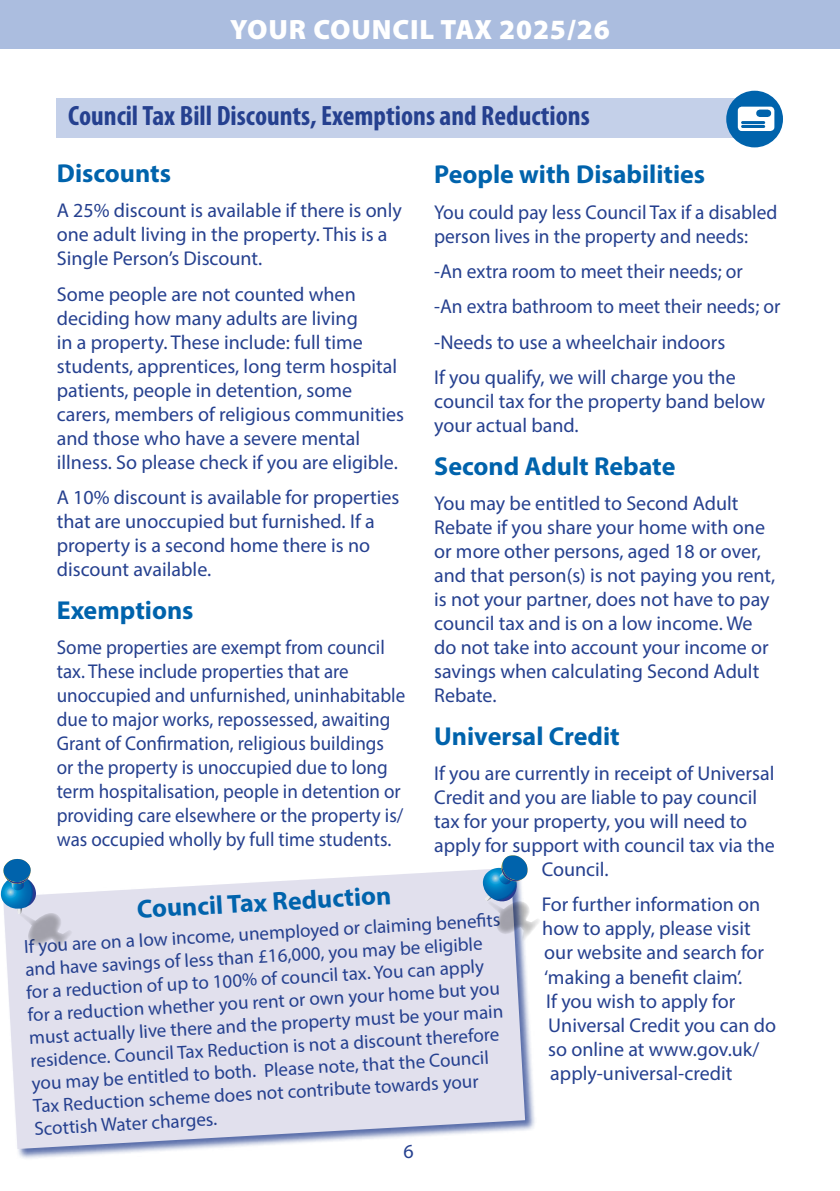
<style>
.page{position:relative;width:840px;height:1191px;background:#fff}
.page>*{position:absolute;margin:0;border:0;box-sizing:border-box;transform-origin:0 0}
.t1{font:700 condensed 28px "Myriad Pro";color:#25408f}
.t2{font:900 28px "Myriad Pro";letter-spacing:.03em;color:#fff}
.t3{font:700 26px "Myriad Pro";color:#0063ac}
.t4{font:20px/24px "Myriad Pro";color:#25408f}
.t5{font:20px/24px "Myriad Pro";color:#25408f;scale:.95 1}
.t6{font:19px/22.8px "Myriad Pro";color:#25408f}
</style>
<div class="page">
<div style="left:0;top:0;width:839px;height:48px;background:#abbddf"></div>
<div style="left:56px;top:98px;width:703px;height:40px;background:#c4d0e9"></div>
<div style="left:725px;top:91px;width:57px;height:56px;background:#0063ac;border-radius:50%"></div>
<svg style="left:737px;top:107px;width:37px;height:24px"></svg>
<div style="left:3px;top:868px;width:533px;height:292px;background:#25408f;opacity:.75"></div>
<svg style="left:3px;top:868px;width:522px;height:281px;background:#e0dfec"></svg>
<svg style="left:482px;top:855px;width:57px;height:87px"></svg>
<svg style="left:1px;top:859px;width:72px;height:95px"></svg>
<h1 class="t2" style="left:230px;top:14px;width:381px">YOUR COUNCIL TAX 2025/26</h1>
<h1 class="t1" style="left:68px;top:101px;width:523px">Council Tax Bill Discounts, Exemptions and Reductions</h1>
<h2 class="t3" style="left:57px;top:156px;width:116px">Discounts</h2>
<p class="t4" style="left:57px;top:198px;width:346px">A 25% discount is available if there is only one adult living in the property. This is a<br>Single Person’s Discount.</p>
<p class="t4" style="left:57px;top:281px;width:348px">Some people are not counted when deciding how many adults are living<br>in a property. These include: full time students, apprentices, long term hospital patients, people in detention, some carers, members of religious communities and those who have a severe mental illness. So please check if you are eligible.</p>
<p class="t4" style="left:57px;top:485px;width:344px">A 10% discount is available for properties that are unoccupied but furnished. If a property is a second home there is no discount available.</p>
<h2 class="t3" style="left:57px;top:593px;width:138px">Exemptions</h2>
<p class="t5" style="left:57px;top:635px;width:368px">Some properties are exempt from council tax. These include properties that are unoccupied and unfurnished, uninhabitable due to major works, repossessed, awaiting Grant of Confirmation, religious buildings or the property is unoccupied due to long term hospitalisation, people in detention or providing care elsewhere or the property is/ was occupied wholly by full time students.</p>
<h2 class="t3" style="left:434px;top:158px;width:272px">People with Disabilities</h2>
<p class="t4" style="left:434px;top:200px;width:344px">You could pay less Council Tax if a disabled person lives in the property and needs:</p>
<p class="t4" style="left:434px;top:253px;width:347px;line-height:35.4px">-An extra room to meet their needs; or<br>-An extra bathroom to meet their needs; or -Needs to use a wheelchair indoors<br>If you qualify, we will charge you the</p>
<p class="t4" style="left:434px;top:389px;width:332px">council tax for the property band below your actual band.</p>
<h2 class="t3" style="left:434px;top:449px;width:243px">Second Adult Rebate</h2>
<p class="t4" style="left:434px;top:491px;width:342px">You may be entitled to Second Adult Rebate if you share your home with one or more other persons, aged 18 or over, and that person(s) is not paying you rent, is not your partner, does not have to pay council tax and is on a low income. We do not take into account your income or savings when calculating Second Adult Rebate.</p>
<h2 class="t3" style="left:434px;top:719px;width:187px">Universal Credit</h2>
<p class="t4" style="left:434px;top:761px;width:341px">If you are currently in receipt of Universal</p>
<p class="t4" style="left:434px;top:785px;width:324px">Credit and you are liable to pay council</p>
<p class="t4" style="left:434px;top:809px;width:314px">tax for your property, you will need to</p>
<p class="t4" style="left:434px;top:833px;width:342px">apply for support with council tax via the</p>
<p class="t4" style="left:541px;top:857px;width:68px">Council.</p>
<p class="t4" style="left:541px;top:892px;width:220px">For further information on</p>
<p class="t4" style="left:542px;top:916px;width:210px">how to apply, please visit</p>
<p class="t4" style="left:544px;top:940px;width:221px">our website and search for</p>
<p class="t4" style="left:544px;top:964px;width:199px">‘making a benefit claim’.</p>
<p class="t4" style="left:546px;top:988px;width:190px">If you wish to apply for</p>
<p class="t4" style="left:548px;top:1012px;width:229px">Universal Credit you can do</p>
<p class="t4" style="left:548px;top:1036px;width:212px">so online at www.gov.uk/</p>
<p class="t4" style="left:550px;top:1060px;width:184px">apply-universal-credit</p>
<h2 class="t3" style="left:136px;top:892px;width:256px;rotate:-3deg">Council Tax Reduction</h2>
<p class="t6" style="left:23px;top:934px;width:478px;rotate:-3deg">If you are on a low income, unemployed or claiming benefi ts and have savings of less than £16,000, you may be eligible for a reduction of up to 100% of council tax. You can apply for a reduction whether you rent or own your home but you must actually live there and the property must be your main residence. Council Tax Reduction is not a discount therefore you may be entitled to both. Please note, that the Council Tax Reduction scheme does not contribute towards your Scottish Water charges.</p>
<p class="t4" style="left:403px;top:1139px;width:12px">6</p>
</div>
